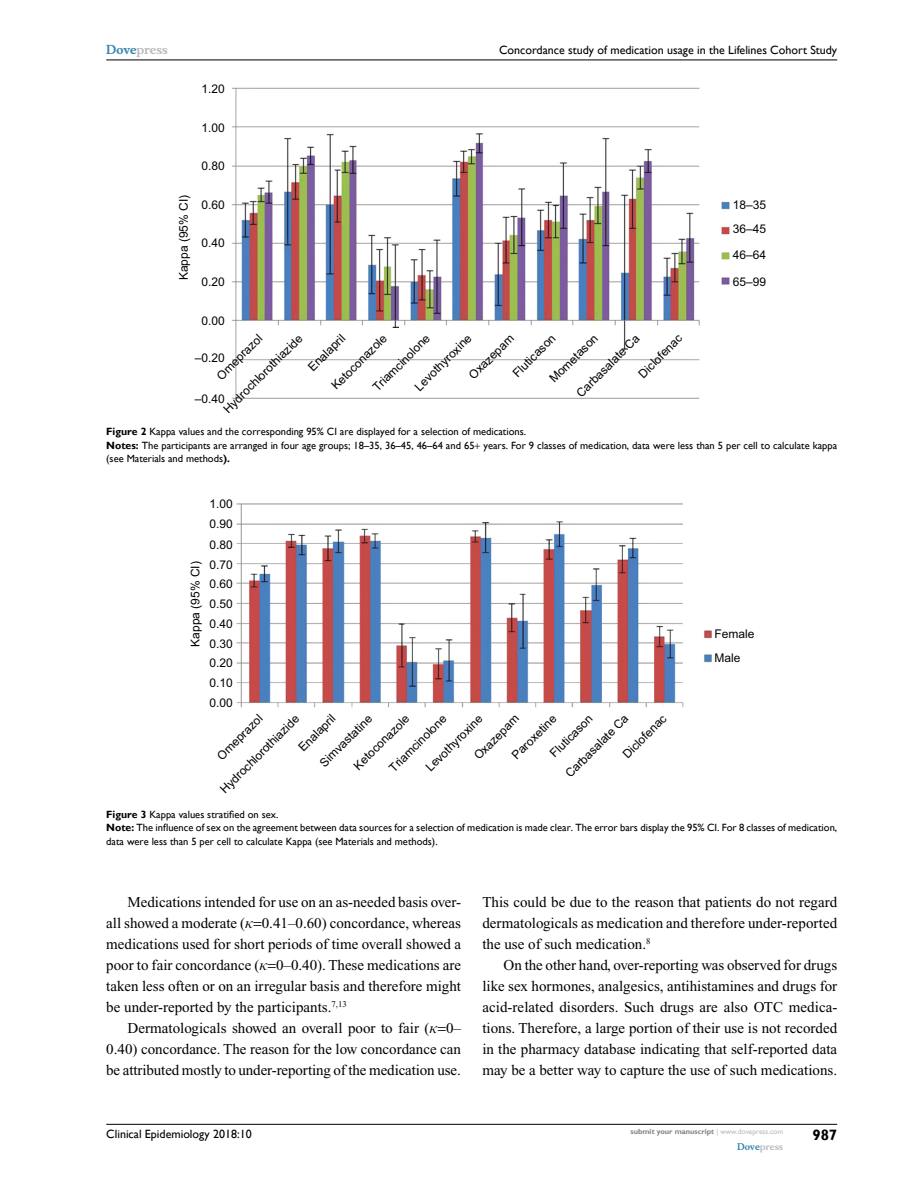
<style>
.page{position:relative;width:918px;height:1188px;background:#fff}
.page>*{position:absolute;margin:0;border:0;box-sizing:border-box;transform-origin:0 0}
.t1{font:15px/21px "Times New Roman";color:#000;text-align:justify}
.t2{font:700 15px "Gill Sans";color:#000}
.t3{font:12px/20px "Arial";color:#020202}
.t4{font:12px "Gill Sans";color:#000}
.t5{font:700 12px "Musee";color:#b8babc}
.t6{font:10.5px/13.5px "Gill Sans";color:#000}
.t7{font:700 9px "Musee";color:#b8babc}
.t8{font:700 7.5px "Gill Sans";color:#808285}
.s1{color:#3785ad}
.s2{font-weight:700}
.s3{font-weight:400;color:#b8babc}
</style>
<div class="page">
<hr style="left:106px;top:1124px;width:731px;height:1px;background:#000">
<hr style="left:106px;top:60px;width:731px;height:1px;background:#000">
<img style="left:232px;top:87px;width:498px;height:311px">
<img style="left:236px;top:503px;width:476px;height:205px">
<p class="t5" style="left:106px;top:43px;width:63px"><span class="s1">Dove</span>press</p>
<p class="t4" style="left:499px;top:43px;width:340px">Concordance study of medication usage in the Lifelines Cohort Study</p>
<p class="t3" style="left:202px;top:79px;width:25px">1.20</p>
<p class="t3" style="left:202px;top:117px;width:25px">1.00</p>
<p class="t3" style="left:202px;top:156px;width:25px">0.80</p>
<p class="t3" style="left:202px;top:195px;width:25px">0.60</p>
<p class="t3" style="left:202px;top:233px;width:25px">0.40</p>
<p class="t3" style="left:202px;top:271px;width:25px">0.20</p>
<p class="t3" style="left:202px;top:310px;width:25px">0.00</p>
<p class="t3" style="left:195px;top:348px;width:32px">–0.20</p>
<p class="t3" style="left:195px;top:389px;width:32px">–0.40</p>
<p class="t3" style="left:173px;top:280px;width:87px;rotate:-90deg">Kappa (95% CI)</p>
<p class="t3" style="left:733px;top:193px;width:35px;line-height:24.3px">18–35<br>36–45</p>
<p class="t3" style="left:733px;top:245px;width:35px">46–64</p>
<p class="t3" style="left:733px;top:271px;width:35px">65–99</p>
<p class="t3" style="left:303px;top:362px;width:48px;rotate:-45deg">Enalapril</p>
<p class="t3" style="left:212px;top:370px;width:60px;rotate:-45deg">Omeprazol</p>
<p class="t3" style="left:633px;top:369px;width:58px;rotate:-45deg">Diclofenac</p>
<p class="t3" style="left:326px;top:380px;width:74px;rotate:-45deg">Ketoconazole</p>
<p class="t3" style="left:368px;top:382px;width:77px;rotate:-45deg">Triamcinolone</p>
<p class="t3" style="left:410px;top:382px;width:76px;rotate:-45deg">Levothyroxine</p>
<p class="t3" style="left:571px;top:388px;width:85px;rotate:-45deg">Carbasalate Ca</p>
<p class="t3" style="left:218px;top:404px;width:108px;rotate:-45deg">Hydrochlorothiazide</p>
<p class="t3" style="left:464px;top:370px;width:60px;rotate:-45deg">Oxazepam</p>
<p class="t3" style="left:508px;top:368px;width:56px;rotate:-45deg">Fluticason</p>
<p class="t3" style="left:544px;top:373px;width:64px;rotate:-45deg">Mometason</p>
<p class="t6" style="left:106px;top:425px;width:732px"><span class="s2">Figure 2</span> Kappa values and the corresponding 95% CI are displayed for a selection of medications.<br><span class="s2">Notes:</span> The participants are arranged in four age groups; 18–35, 36–45, 46–64 and 65 years. For 9 classes of medication, data were less than 5 per cell to calculate kappa (see Materials and methods<span class="s2">).</span></p>
<p class="t3" style="left:185px;top:647px;width:87px;rotate:-90deg">Kappa (95% CI)</p>
<p class="t3" style="left:210px;top:494px;width:25px">1.00<br>0.90</p>
<p class="t3" style="left:210px;top:535px;width:25px;text-align:justify">0.80<br>0.70<br>0.60<br>0.50<br>0.40<br>0.30</p>
<p class="t3" style="left:210px;top:653px;width:25px;text-align:justify">0.20<br>0.10<br>0.00</p>
<p class="t3" style="left:212px;top:751px;width:60px;rotate:-45deg">Omeprazol</p>
<p class="t3" style="left:293px;top:742px;width:48px;rotate:-45deg">Enalapril</p>
<p class="t3" style="left:618px;top:749px;width:58px;rotate:-45deg">Diclofenac</p>
<p class="t3" style="left:349px;top:761px;width:74px;rotate:-45deg">Ketoconazole</p>
<p class="t3" style="left:215px;top:784px;width:108px;rotate:-45deg">Hydrochlorothiazide</p>
<p class="t3" style="left:525px;top:728px;width:56px;line-height:25.7px;text-indent:-28px;rotate:-45deg">Paroxetine<br>Fluticason</p>
<p class="t3" style="left:560px;top:768px;width:85px;rotate:-45deg">Carbasalate Ca</p>
<p class="t3" style="left:315px;top:758px;width:70px;rotate:-45deg">Simvastatine</p>
<p class="t3" style="left:401px;top:742px;width:76px;line-height:25.5px;text-indent:-26px;rotate:-45deg">Triamcinolone<br>Levothyroxine</p>
<p class="t3" style="left:469px;top:750px;width:60px;rotate:-45deg">Oxazepam</p>
<p class="t3" style="left:714px;top:621px;width:42px;line-height:24px">Female<br>Male</p>
<p class="t6" style="left:106px;top:808px;width:732px"><span class="s2">Figure 3</span> Kappa values stratified on sex.<br><span class="s2">Note:</span> The influence of sex on the agreement between data sources for a selection of medication is made clear. The error bars display the 95% CI. For 8 classes of medication, data were less than 5 per cell to calculate Kappa (see Materials and methods).</p>
<p class="t1" style="left:106px;top:891px;width:356px;text-indent:21px">Medications intended for use on an as-needed basis over&shy;all showed a moderate ( 0.41–0.60) concordance, whereas medications used for short periods of time overall showed a poor to fair concordance ( 0–0.40). These medications are taken less often or on an irregular basis and therefore might be under-reported by the participants.<sup>7,13</sup></p>
<p class="t1" style="left:106px;top:1017px;width:356px;text-indent:21px">Dermatologicals showed an overall poor to fair ( 0– 0.40) concordance. The reason for the low concordance can be attributed mostly to under-reporting of the medication use.</p>
<p class="t1" style="left:482px;top:891px;width:356px">This could be due to the reason that patients do not regard dermatologicals as medication and therefore under-reported the use of such medication.<sup>8</sup></p>
<p class="t1" style="left:482px;top:954px;width:357px;text-indent:21px">On the other hand, over-reporting was observed for drugs like sex hormones, analgesics, antihistamines and drugs for acid-related disorders. Such drugs are also OTC medica&shy;tions. Therefore, a large portion of their use is not recorded in the pharmacy database indicating that self-reported data may be a better way to capture the use of such medications.</p>
<p class="t4" style="left:106px;top:1127px;width:147px">Clinical Epidemiology 2018:10</p>
<p class="t8" style="left:631px;top:1127px;width:154px">submit your manuscript <span class="s3">| www.dovepress.com</span></p>
<p class="t7" style="left:737px;top:1141px;width:48px"><span class="s1">Dove</span>press</p>
<p class="t2" style="left:812px;top:1126px;width:26px">987</p>
</div>
